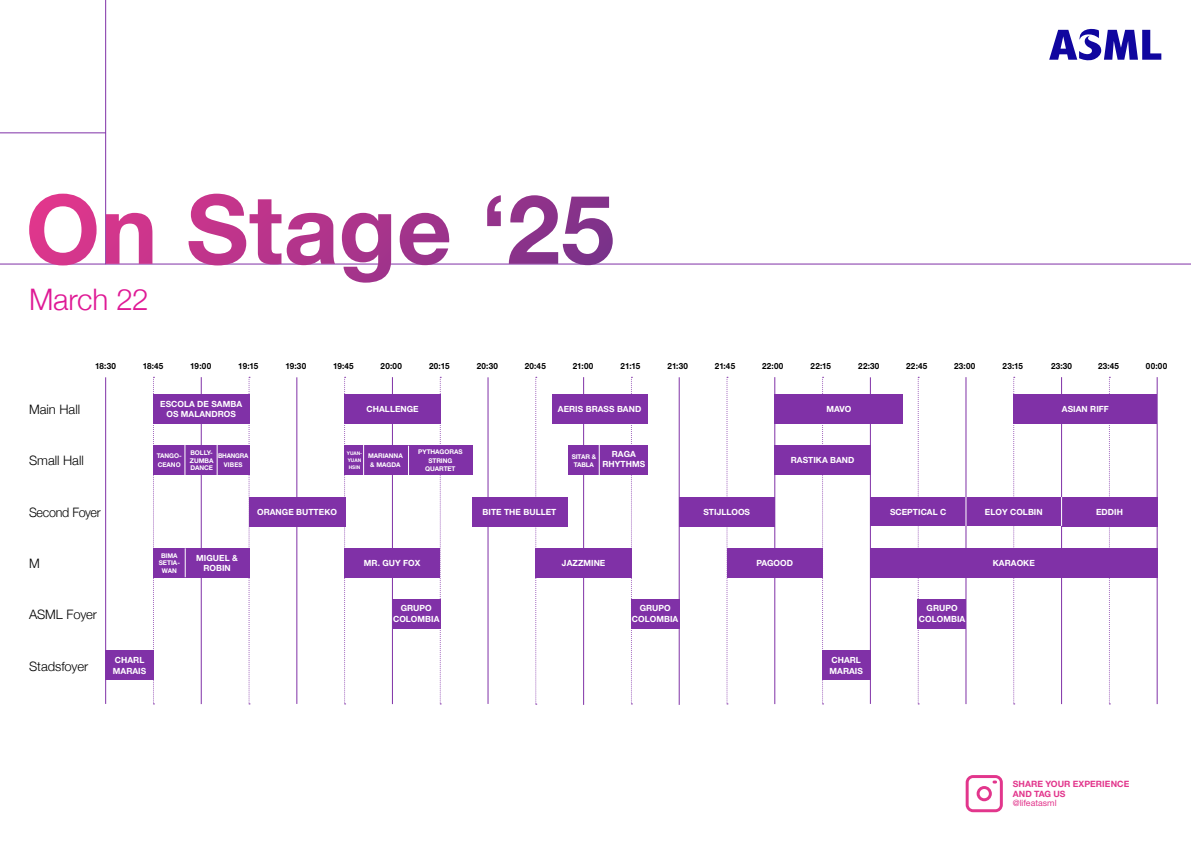
<style>
.page{position:relative;width:1191px;height:842px;background:#fff}
.page>*{position:absolute;margin:0;border:0;box-sizing:border-box;transform-origin:0 0}
.t1{font:300 29.6px "Helvetica Neue";letter-spacing:-.005em;color:#df1995}
.t2{font:300 13px "Helvetica Neue";letter-spacing:-.005em;color:#000}
.t3{font:300 13px "Helvetica Neue";letter-spacing:-.005em;color:#000;scale:.96 1}
.t4{font:700 8.7px/9.6px "Helvetica Neue LT Std";letter-spacing:.005em;color:#e2368c}
.t5{font:8.7px "Helvetica Neue LT Std";color:#e2368c}
.t6{font:700 8.5px/11.1px "Helvetica Neue LT Std";letter-spacing:.005em;color:#fff;text-align:center}
.t7{font:700 8.5px "Helvetica Neue LT Std";letter-spacing:.035em;color:#000;scale:.95 1}
.t8{font:700 6.5px/8.4px "Helvetica Neue LT Std";letter-spacing:-.01em;color:#fff;text-align:center}
.t9{font:700 6.5px/8.4px "Helvetica Neue LT Std";letter-spacing:-.03em;color:#fff;text-align:center;scale:.96 1}
.t10{font:700 5px/7.4px "Helvetica Neue LT Std";letter-spacing:-.015em;color:#fff;scale:.96 1}
</style>
<div class="page">
<hr style="left:0;top:264px;width:1191px;height:1px;background:#8031a7">
<hr style="left:105px;top:0;width:1px;height:264px;background:#8031a7">
<hr style="left:0;top:133px;width:106px;height:1px;background:#8031a7">
<svg style="left:29px;top:194px;width:584px;height:89px"></svg>
<svg style="left:1049px;top:28px;width:112px;height:33px"></svg>
<hr style="left:296px;top:377px;width:1px;height:327px;background:#8031a7">
<svg style="left:344px;top:377px;width:2px;height:328px"></svg>
<hr style="left:201px;top:377px;width:1px;height:327px;background:#8031a7">
<hr style="left:105px;top:377px;width:1px;height:327px;background:#8031a7">
<svg style="left:153px;top:377px;width:1px;height:328px"></svg>
<svg style="left:249px;top:377px;width:1px;height:328px"></svg>
<hr style="left:488px;top:377px;width:1px;height:327px;background:#8031a7">
<svg style="left:535px;top:377px;width:2px;height:328px"></svg>
<hr style="left:679px;top:377px;width:1px;height:328px;background:#8031a7">
<svg style="left:726px;top:377px;width:2px;height:328px"></svg>
<hr style="left:870px;top:377px;width:1px;height:327px;background:#8031a7">
<svg style="left:918px;top:377px;width:1px;height:328px"></svg>
<hr style="left:392px;top:377px;width:1px;height:327px;background:#8031a7">
<svg style="left:440px;top:377px;width:1px;height:328px"></svg>
<hr style="left:583px;top:377px;width:1px;height:328px;background:#8031a7">
<svg style="left:631px;top:377px;width:1px;height:328px"></svg>
<hr style="left:774px;top:377px;width:1px;height:327px;background:#8031a7">
<svg style="left:822px;top:377px;width:1px;height:328px"></svg>
<hr style="left:965px;top:377px;width:1px;height:327px;background:#8031a7">
<svg style="left:1013px;top:377px;width:1px;height:328px"></svg>
<hr style="left:1061px;top:377px;width:1px;height:327px;background:#8031a7">
<svg style="left:1109px;top:377px;width:1px;height:328px"></svg>
<hr style="left:1156px;top:377px;width:1px;height:327px;background:#8031a7">
<svg style="left:965px;top:775px;width:37px;height:37px"></svg>
<div style="left:1013px;top:394px;width:144px;height:30px;background:#8031a7"></div>
<div style="left:774px;top:394px;width:129px;height:30px;background:#8031a7"></div>
<div style="left:870px;top:548px;width:287px;height:29px;background:#8031a7"></div>
<div style="left:870px;top:497px;width:96px;height:29px;background:#8031a7"></div>
<div style="left:965px;top:497px;width:96px;height:29px;background:#8031a7"></div>
<div style="left:1061px;top:497px;width:96px;height:29px;background:#8031a7"></div>
<div style="left:774px;top:446px;width:96px;height:29px;background:#8031a7"></div>
<div style="left:344px;top:394px;width:97px;height:29px;background:#8031a7"></div>
<div style="left:153px;top:394px;width:96px;height:30px;background:#8031a7"></div>
<div style="left:185px;top:548px;width:64px;height:29px;background:#8031a7"></div>
<div style="left:153px;top:445px;width:32px;height:30px;background:#8031a7"></div>
<div style="left:217px;top:445px;width:32px;height:30px;background:#8031a7"></div>
<div style="left:185px;top:445px;width:32px;height:30px;background:#8031a7"></div>
<div style="left:679px;top:497px;width:95px;height:29px;background:#8031a7"></div>
<div style="left:727px;top:548px;width:95px;height:29px;background:#8031a7"></div>
<div style="left:535px;top:548px;width:97px;height:29px;background:#8031a7"></div>
<div style="left:473px;top:497px;width:95px;height:29px;background:#8031a7"></div>
<div style="left:249px;top:497px;width:96px;height:29px;background:#8031a7"></div>
<div style="left:344px;top:548px;width:96px;height:29px;background:#8031a7"></div>
<div style="left:360px;top:446px;width:49px;height:29px;background:#8031a7"></div>
<div style="left:344px;top:446px;width:16px;height:29px;background:#8031a7"></div>
<div style="left:408px;top:446px;width:65px;height:29px;background:#8031a7"></div>
<div style="left:552px;top:394px;width:95px;height:30px;background:#8031a7"></div>
<div style="left:599px;top:446px;width:49px;height:29px;background:#8031a7"></div>
<div style="left:392px;top:600px;width:48px;height:29px;background:#8031a7"></div>
<div style="left:631px;top:600px;width:48px;height:29px;background:#8031a7"></div>
<div style="left:918px;top:600px;width:48px;height:29px;background:#8031a7"></div>
<div style="left:822px;top:651px;width:48px;height:29px;background:#8031a7"></div>
<div style="left:105px;top:651px;width:49px;height:29px;background:#8031a7"></div>
<div style="left:568px;top:446px;width:31px;height:29px;background:#8031a7"></div>
<hr style="left:184px;top:438px;width:1px;height:43px;background:#fff">
<hr style="left:363px;top:438px;width:1px;height:43px;background:#fff">
<svg style="left:408px;top:446px;width:1px;height:29px"></svg>
<svg style="left:965px;top:497px;width:1px;height:29px"></svg>
<svg style="left:1061px;top:497px;width:1px;height:29px"></svg>
<hr style="left:217px;top:438px;width:1px;height:43px;background:#fff">
<hr style="left:599px;top:444px;width:1px;height:36px;background:#fff">
<div style="left:153px;top:548px;width:33px;height:29px;background:#8031a7"></div>
<svg style="left:185px;top:548px;width:1px;height:29px"></svg>
<h1 class="t1" style="left:29px;top:276px;width:121px">March 22</h1>
<h2 class="t2" style="left:29px;top:399px;width:53px">Main Hall</h2>
<h2 class="t2" style="left:29px;top:450px;width:56px">Small Hall</h2>
<p class="t7" style="left:95px;top:361px;width:23px">18:30</p>
<p class="t7" style="left:143px;top:361px;width:23px">18:45</p>
<p class="t7" style="left:190px;top:361px;width:23px">19:00</p>
<p class="t7" style="left:238px;top:361px;width:23px">19:15</p>
<p class="t7" style="left:285px;top:361px;width:23px">19:30</p>
<p class="t7" style="left:333px;top:361px;width:23px">19:45</p>
<p class="t7" style="left:380px;top:361px;width:24px">20:00</p>
<p class="t7" style="left:429px;top:361px;width:23px">20:15</p>
<p class="t7" style="left:477px;top:361px;width:24px">20:30</p>
<p class="t7" style="left:525px;top:361px;width:24px">20:45</p>
<p class="t7" style="left:572px;top:361px;width:23px">21:00</p>
<p class="t7" style="left:620px;top:361px;width:22px">21:15</p>
<p class="t7" style="left:667px;top:361px;width:23px">21:30</p>
<p class="t7" style="left:715px;top:361px;width:23px">21:45</p>
<p class="t7" style="left:762px;top:361px;width:24px">22:00</p>
<p class="t7" style="left:810px;top:361px;width:23px">22:15</p>
<p class="t7" style="left:858px;top:361px;width:24px">22:30</p>
<p class="t7" style="left:906px;top:361px;width:24px">22:45</p>
<p class="t7" style="left:954px;top:361px;width:24px">23:00</p>
<p class="t7" style="left:1002px;top:361px;width:23px">23:15</p>
<p class="t7" style="left:1051px;top:361px;width:24px">23:30</p>
<p class="t7" style="left:1098px;top:361px;width:24px">23:45</p>
<p class="t7" style="left:1145px;top:361px;width:24px">00:00</p>
<p class="t6" style="left:160px;top:399px;width:83px;line-height:10.2px">ESCOLA DE SAMBA<br>OS MALANDROS</p>
<p class="t6" style="left:366px;top:403px;width:54px">CHALLENGE</p>
<p class="t6" style="left:558px;top:403px;width:85px">AERIS BRASS BAND</p>
<p class="t6" style="left:1062px;top:403px;width:48px">ASIAN RIFF</p>
<p class="t6" style="left:602px;top:449px;width:44px;line-height:10.2px">RAGA<br>RHYTHMS</p>
<p class="t6" style="left:826px;top:403px;width:26px">MAVO</p>
<p class="t10" style="left:347px;top:449px;width:17px">YUAN-<br>YUAN<br>HSIN</p>
<p class="t8" style="left:418px;top:448px;width:46px">PYTHAGORAS<br>STRING<br>QUARTET</p>
<p class="t8" style="left:190px;top:449px;width:25px;line-height:7.5px;text-align:justify">BOLLY-ZUMBA DANCE</p>
<p class="t8" style="left:157px;top:452px;width:26px;text-align:left">TANGO-<br>CEANO</p>
<p class="t9" style="left:218px;top:452px;width:33px">BHANGRA<br>VIBES</p>
<p class="t6" style="left:790px;top:455px;width:65px">RASTIKA BAND</p>
<p class="t8" style="left:571px;top:452px;width:26px">SITAR &amp;<br>TABLA</p>
<p class="t8" style="left:368px;top:452px;width:36px">MARIANNA &amp; MAGDA</p>
<h2 class="t3" style="left:29px;top:502px;width:76px">Second Foyer</h2>
<p class="t6" style="left:257px;top:506px;width:81px">ORANGE BUTTEKO</p>
<p class="t6" style="left:482px;top:506px;width:75px">BITE THE BULLET</p>
<p class="t6" style="left:703px;top:506px;width:48px">STIJLLOOS</p>
<p class="t6" style="left:890px;top:506px;width:58px">SCEPTICAL C</p>
<p class="t6" style="left:985px;top:506px;width:59px">ELOY COLBIN</p>
<p class="t6" style="left:1096px;top:506px;width:28px">EDDIH</p>
<h2 class="t2" style="left:29px;top:553px;width:12px">M</h2>
<p class="t8" style="left:159px;top:551px;width:23px;line-height:7.5px">BIMA<br>SETIA-<br>WAN</p>
<p class="t6" style="left:196px;top:552px;width:43px;line-height:10.2px">MIGUEL &amp;<br>ROBIN</p>
<p class="t6" style="left:364px;top:557px;width:58px">MR. GUY FOX</p>
<p class="t6" style="left:992px;top:557px;width:44px">KARAOKE</p>
<p class="t6" style="left:562px;top:557px;width:45px">JAZZMINE</p>
<p class="t6" style="left:756px;top:557px;width:38px">PAGOOD</p>
<h2 class="t2" style="left:29px;top:604px;width:69px">ASML Foyer</h2>
<h2 class="t2" style="left:29px;top:655px;width:61px">Stadsfoyer</h2>
<p class="t6" style="left:113px;top:654px;width:35px;text-align:left">CHARL<br>MARAIS</p>
<p class="t6" style="left:393px;top:602px;width:48px">GRUPO<br>COLOMBIA</p>
<p class="t6" style="left:632px;top:602px;width:48px">GRUPO<br>COLOMBIA</p>
<p class="t6" style="left:919px;top:602px;width:48px">GRUPO<br>COLOMBIA</p>
<p class="t6" style="left:829px;top:654px;width:35px;text-align:left">CHARL<br>MARAIS</p>
<p class="t4" style="left:1012px;top:779px;width:118px">SHARE YOUR EXPERIENCE<br>AND TAG US</p>
<p class="t5" style="left:1012px;top:798px;width:45px">@lifeatasml</p>
</div>
